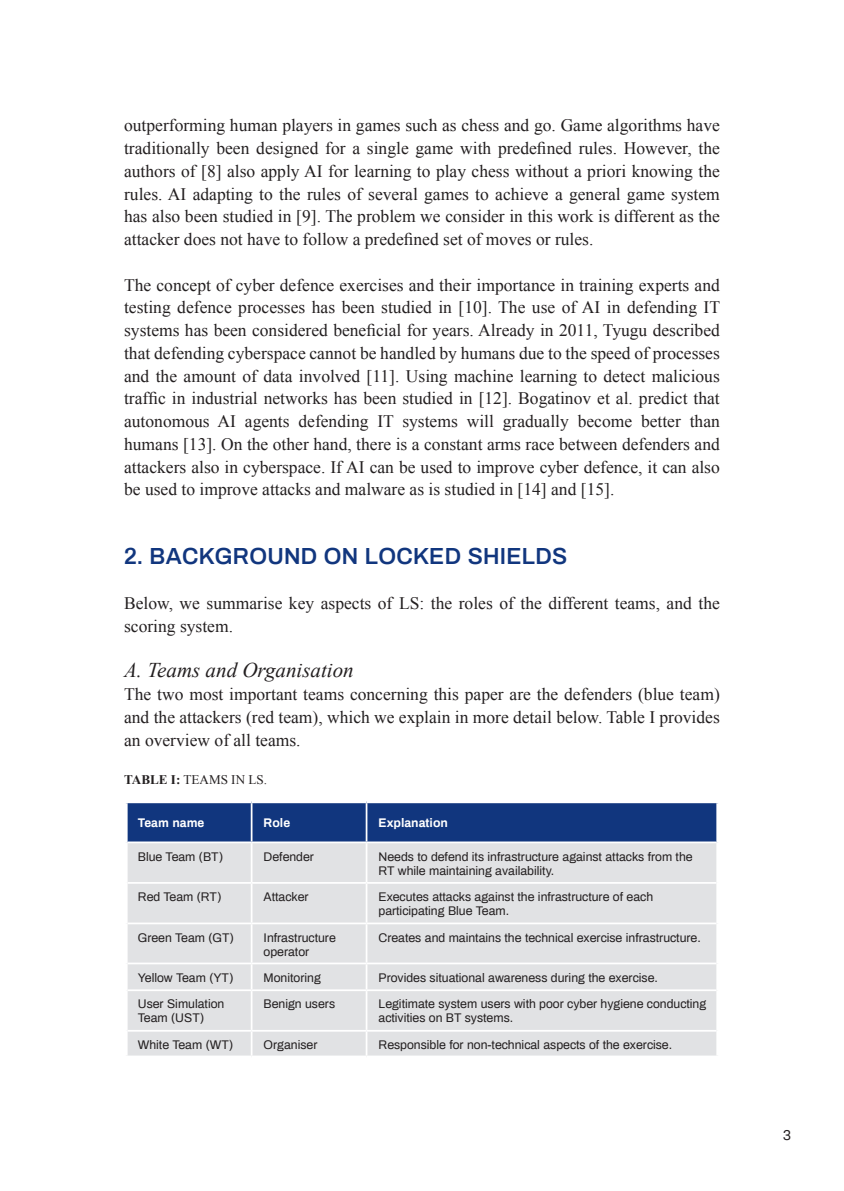
<style>
.page{position:relative;width:844px;height:1191px;background:#fff}
.page>*{position:absolute;margin:0;border:0;box-sizing:border-box;transform-origin:0 0}
.t1{font:600 22.75px "Archivo";letter-spacing:.01em;color:#11367e}
.t2{font:italic 21px "Times New Roman";color:#231f20}
.t3{font:17.5px/22.8px "Times New Roman";color:#231f20;text-align:justify}
.t4{font:14px "Archivo";color:#231f20}
.t5{font:13.12px "Times New Roman";color:#231f20}
.t6{font:12.25px/14px "Archivo";color:#231f20}
.t7{font:700 12.25px "Archivo";color:#fff}
.s1{font-weight:700}
</style>
<div class="page">
<div style="left:128px;top:803px;width:588px;height:38px;background:#11367e"></div>
<div style="left:128px;top:843px;width:588px;height:212px;background:#e1e2e4"></div>
<hr style="left:251px;top:803px;width:1px;height:38px;background:#fff">
<hr style="left:365px;top:803px;width:2px;height:38px;background:#fff">
<hr style="left:251px;top:843px;width:1px;height:39px;background:#fff">
<hr style="left:365px;top:843px;width:2px;height:39px;background:#fff">
<hr style="left:128px;top:882px;width:123px;height:1px;background:#fff">
<hr style="left:251px;top:882px;width:115px;height:1px;background:#fff">
<hr style="left:251px;top:883px;width:1px;height:39px;background:#fff">
<hr style="left:366px;top:882px;width:350px;height:1px;background:#fff">
<hr style="left:365px;top:883px;width:2px;height:39px;background:#fff">
<hr style="left:128px;top:922px;width:123px;height:2px;background:#fff">
<hr style="left:251px;top:922px;width:115px;height:2px;background:#fff">
<hr style="left:251px;top:924px;width:1px;height:38px;background:#fff">
<hr style="left:366px;top:922px;width:350px;height:2px;background:#fff">
<hr style="left:365px;top:924px;width:2px;height:38px;background:#fff">
<hr style="left:128px;top:962px;width:123px;height:2px;background:#fff">
<hr style="left:251px;top:962px;width:115px;height:2px;background:#fff">
<svg style="left:251px;top:964px;width:1px;height:25px"></svg>
<hr style="left:366px;top:962px;width:350px;height:2px;background:#fff">
<hr style="left:365px;top:964px;width:2px;height:25px;background:#fff">
<hr style="left:128px;top:989px;width:123px;height:2px;background:#fff">
<hr style="left:251px;top:989px;width:115px;height:2px;background:#fff">
<hr style="left:251px;top:991px;width:1px;height:39px;background:#fff">
<hr style="left:366px;top:989px;width:350px;height:2px;background:#fff">
<hr style="left:365px;top:991px;width:2px;height:39px;background:#fff">
<hr style="left:128px;top:1030px;width:123px;height:1px;background:#fff">
<hr style="left:251px;top:1030px;width:115px;height:1px;background:#fff">
<svg style="left:251px;top:1031px;width:1px;height:24px"></svg>
<hr style="left:366px;top:1030px;width:350px;height:1px;background:#fff">
<hr style="left:365px;top:1031px;width:2px;height:24px;background:#fff">
<svg style="left:127px;top:1055px;width:124px;height:1px"></svg>
<svg style="left:252px;top:1055px;width:114px;height:1px"></svg>
<svg style="left:367px;top:1055px;width:350px;height:1px"></svg>
<svg style="left:126px;top:803px;width:2px;height:39px"></svg>
<p class="t3" style="left:124px;top:114px;width:597px">outperforming human players in games such as chess and go. Game algorithms have traditionally been designed for a single game with predefined rules. However, the authors of [8] also apply AI for learning to play chess without a priori knowing the rules. AI adapting to the rules of several games to achieve a general game system has also been studied in [9]. The problem we consider in this work is different as the attacker does not have to follow a predefined set of moves or rules.</p>
<p class="t3" style="left:124px;top:273px;width:597px">The concept of cyber defence exercises and their importance in training experts and testing defence processes has been studied in [10]. The use of AI in defending IT systems has been considered beneficial for years. Already in 2011, Tyugu described that defending cyberspace cannot be handled by humans due to the speed of processes and the amount of data involved [11]. Using machine learning to detect malicious traffic in industrial networks has been studied in [12]. Bogatinov et al. predict that autonomous AI agents defending IT systems will gradually become better than humans [13]. On the other hand, there is a constant arms race between defenders and attackers also in cyberspace. If AI can be used to improve cyber defence, it can also be used to improve attacks and malware as is studied in [14] and [15].</p>
<p class="t1" style="left:124px;top:540px;width:444px">2. BACKGROUND ON LOCKED SHIELDS</p>
<p class="t3" style="left:124px;top:591px;width:597px">Below, we summarise key aspects of LS: the roles of the different teams, and the scoring system.</p>
<p class="t2" style="left:124px;top:656px;width:231px">A. Teams and Organisation</p>
<p class="t3" style="left:124px;top:682px;width:597px">The two most important teams concerning this paper are the defenders (blue team) and the attackers (red team), which we explain in more detail below. Table I provides an overview of all teams.</p>
<p class="t5" style="left:124px;top:771px;width:144px"><span class="s1">TABLE I:</span> TEAMS IN LS.</p>
<p class="t7" style="left:138px;top:814px;width:68px">Team name</p>
<p class="t7" style="left:263px;top:814px;width:28px">Role</p>
<p class="t7" style="left:378px;top:814px;width:71px">Explanation</p>
<p class="t6" style="left:138px;top:848px;width:86px">Blue Team (BT)</p>
<p class="t6" style="left:263px;top:848px;width:52px">Defender</p>
<p class="t6" style="left:378px;top:848px;width:315px">Needs to defend its infrastructure against attacks from the<br>RT while maintaining availability.</p>
<p class="t6" style="left:138px;top:889px;width:85px">Red Team (RT)</p>
<p class="t6" style="left:263px;top:889px;width:46px">Attacker</p>
<p class="t6" style="left:378px;top:889px;width:276px">Executes attacks against the infrastructure of each participating Blue Team.</p>
<p class="t6" style="left:138px;top:929px;width:97px">Green Team (GT)</p>
<p class="t6" style="left:263px;top:929px;width:74px">Infrastructure operator</p>
<p class="t6" style="left:378px;top:929px;width:324px">Creates and maintains the technical exercise infrastructure.</p>
<p class="t6" style="left:138px;top:969px;width:97px">Yellow Team (YT)</p>
<p class="t6" style="left:263px;top:969px;width:59px">Monitoring</p>
<p class="t6" style="left:378px;top:969px;width:281px">Provides situational awareness during the exercise.</p>
<p class="t6" style="left:138px;top:996px;width:88px">User Simulation<br>Team (UST)</p>
<p class="t6" style="left:263px;top:996px;width:73px">Benign users</p>
<p class="t6" style="left:378px;top:996px;width:329px">Legitimate system users with poor cyber hygiene conducting activities on BT systems.</p>
<p class="t6" style="left:138px;top:1037px;width:97px">White Team (WT)</p>
<p class="t6" style="left:263px;top:1037px;width:55px">Organiser</p>
<p class="t6" style="left:378px;top:1037px;width:295px">Responsible for non-technical aspects of the exercise.</p>
<p class="t4" style="left:783px;top:1126px;width:9px">3</p>
</div>
